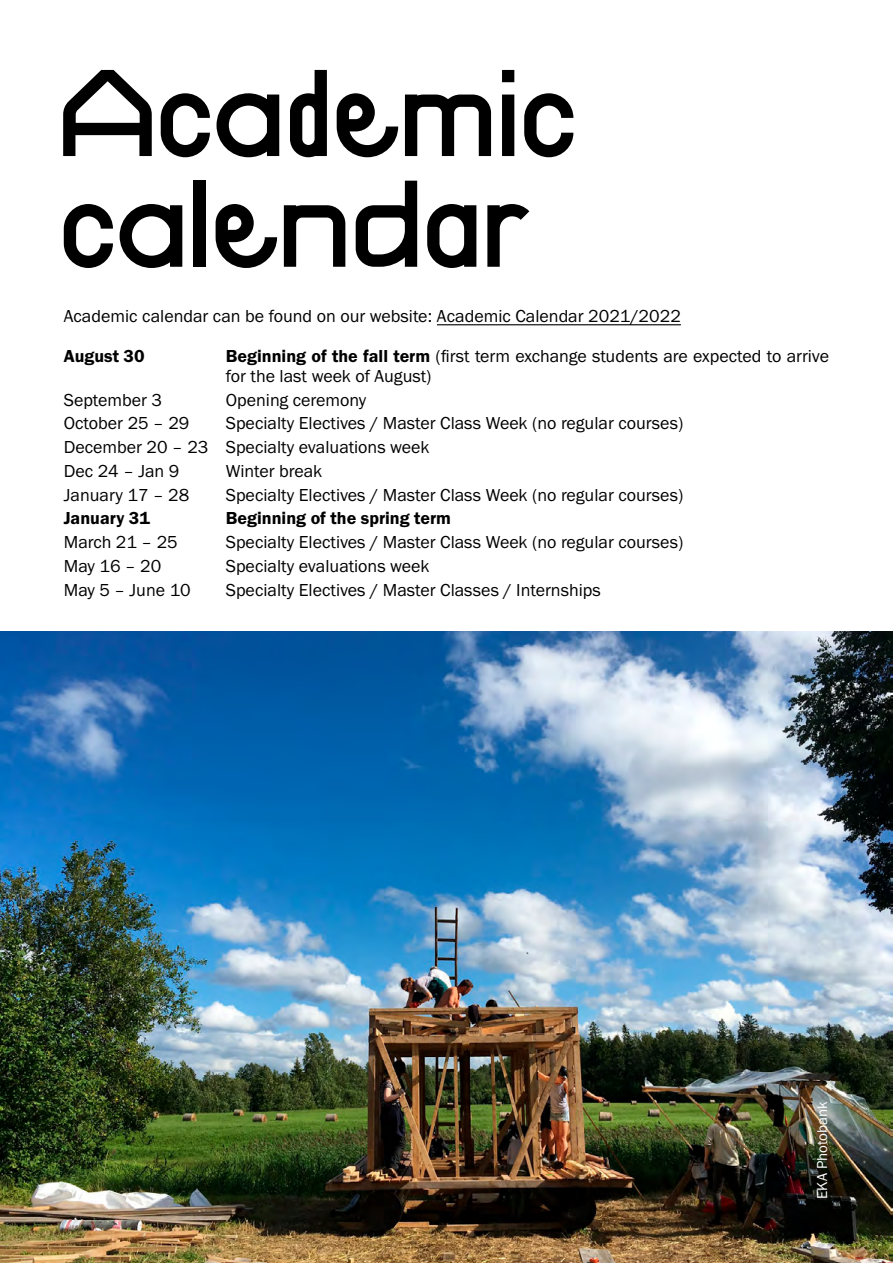
<style>
.page{position:relative;width:893px;height:1263px;background:#fff}
.page>*{position:absolute;margin:0;border:0;box-sizing:border-box;transform-origin:0 0}
.t1{font:123px/110.7px "EKA Absolution Regular";letter-spacing:-.01em;color:#000}
.t2{font:18px/23.7px "Franklin Gothic URW Boo";color:#000}
.t3{font:18px "Franklin Gothic URW Dem";color:#000}
.t4{font:15px "Franklin Gothic URW Boo";color:#fff}
.s1{font-family:"Franklin Gothic URW Dem"}
</style>
<div class="page">
<hr style="left:437px;top:324px;width:244px;height:1px;background:#000">
<img style="left:0;top:631px;width:893px;height:632px">
<h1 class="t1" style="left:64px;top:51px;width:523px">Academic calendar</h1>
<p class="t2" style="left:64px;top:304px;width:619px">Academic calendar can be found on our website: Academic Calendar 2021/2022</p>
<p class="t3" style="left:64px;top:345px;width:82px">August 30</p>
<p class="t2" style="left:226px;top:346px;width:605px;line-height:19.5px"><span class="s1">Beginning of the fall term</span> (first term exchange students are expected to arrive for the last week of August)</p>
<p class="t2" style="left:64px;top:387px;width:100px">September 3</p>
<p class="t2" style="left:226px;top:387px;width:142px">Opening ceremony</p>
<p class="t2" style="left:64px;top:411px;width:127px">October 25 – 29</p>
<p class="t2" style="left:64px;top:411px;width:621px;text-indent:162px">Specialty Electives / Master Class Week (no regular courses)<br>December 20 – 23 Specialty evaluations week<br>Dec 24 – Jan 9</p>
<p class="t2" style="left:226px;top:459px;width:98px">Winter break</p>
<p class="t2" style="left:64px;top:482px;width:127px">January 17 – 28</p>
<p class="t2" style="left:226px;top:482px;width:459px">Specialty Electives / Master Class Week (no regular courses)</p>
<p class="t3" style="left:64px;top:507px;width:88px">January 31</p>
<p class="t3" style="left:226px;top:507px;width:227px">Beginning of the spring term</p>
<p class="t2" style="left:64px;top:530px;width:116px">March 21 – 25</p>
<p class="t2" style="left:226px;top:530px;width:459px">Specialty Electives / Master Class Week (no regular courses)</p>
<p class="t2" style="left:64px;top:554px;width:99px">May 16 – 20</p>
<p class="t2" style="left:226px;top:554px;width:205px">Specialty evaluations week</p>
<p class="t2" style="left:64px;top:577px;width:129px">May 5 – June 10</p>
<p class="t2" style="left:226px;top:577px;width:377px">Specialty Electives / Master Classes / Internships</p>
<p class="t4" style="left:813px;top:1199px;width:99px;rotate:-90deg">EKA Photobank</p>
</div>
